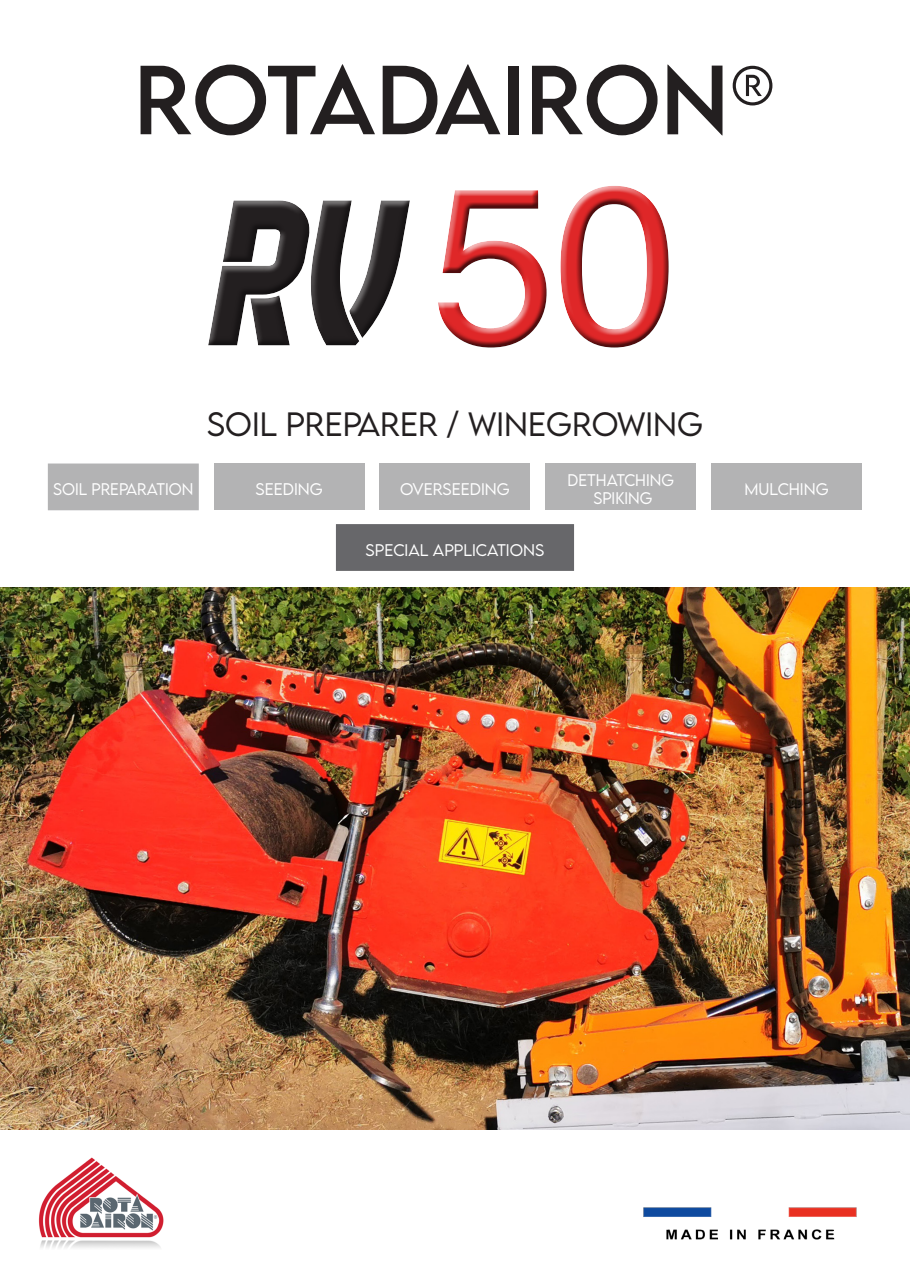
<style>
.page{position:relative;width:910px;height:1280px;background:#fff}
.page>*{position:absolute;margin:0;border:0;box-sizing:border-box;transform-origin:0 0}
.t1{font:225px "Swiss 721 BT";color:#df2728}
.t2{font:87px "LEMONMILK";color:#231f20}
.t3{font:300 30px "LEMONMILK";color:#231f20}
.t4{font:300 15px "LEMONMILK";color:#fff}
</style>
<div class="page">
<img style="left:0;top:587px;width:910px;height:543px">
<img style="left:643px;top:1207px;width:214px;height:33px">
<img style="left:38px;top:1157px;width:126px;height:91px">
<div style="left:336px;top:524px;width:238px;height:47px;background:#67676a;border:2px solid #67676a"></div>
<div style="left:48px;top:463px;width:151px;height:47px;background:#b3b3b4"></div>
<div style="left:214px;top:463px;width:151px;height:47px;background:#b3b3b4"></div>
<div style="left:379px;top:463px;width:151px;height:47px;background:#b3b3b4"></div>
<div style="left:545px;top:463px;width:151px;height:47px;background:#b3b3b4"></div>
<div style="left:711px;top:463px;width:151px;height:47px;background:#b3b3b4"></div>
<div style="left:200px;top:195px;width:220px;height:160px;background:#231f20;opacity:.75"></div>
<div style="left:437px;top:186px;width:239px;height:168px;background:#231f20;opacity:.75"></div>
<p class="t2" style="left:134px;top:43px;width:644px">ROTADAIRON®</p>
<h1 class="t1" style="left:432px;top:126px;width:246px">50</h1>
<p class="t3" style="left:207px;top:405px;width:498px">SOIL PREPARER / WINEGROWING</p>
<p class="t4" style="left:53px;top:479px;width:142px">SOIL PREPARATION</p>
<p class="t4" style="left:256px;top:479px;width:69px">SEEDING</p>
<p class="t4" style="left:400px;top:479px;width:111px">OVERSEEDING</p>
<p class="t4" style="left:366px;top:540px;width:179px">SPECIAL APPLICATIONS</p>
<p class="t4" style="left:568px;top:470px;width:10px">DET</p>
<p class="t4" style="left:596px;top:470px;width:22px">HATC</p>
<p class="t4" style="left:635px;top:470px;width:27px">HING</p>
<p class="t4" style="left:593px;top:488px;width:60px">SPIKING</p>
<p class="t4" style="left:745px;top:479px;width:86px">MULCHING</p>
</div>
